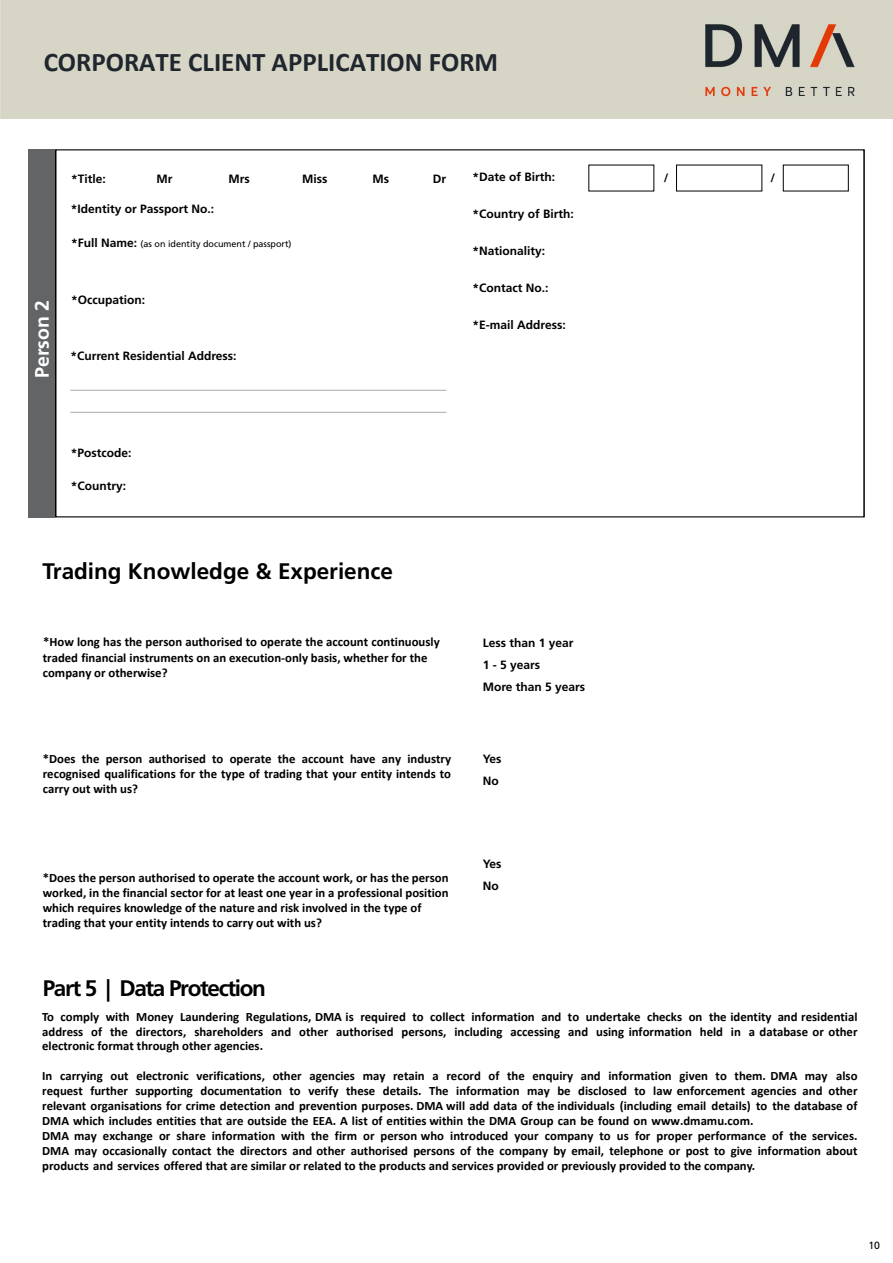
<style>
.page{position:relative;width:893px;height:1263px;background:#fff}
.page>*{position:absolute;margin:0;border:0;box-sizing:border-box;transform-origin:0 0}
.t1{font:700 27px "Calibri";color:#1f262e}
.t2{font:700 22.5px "Frutiger LT";color:#000}
.t3{font:700 22.5px "Frutiger LT Std";letter-spacing:-.06em;color:#000}
.t4{font:700 19.5px "Frutiger LT";color:#fff}
.t5{font:700 12.75px/15px "Calibri";color:#000}
.t6{font:700 12px/22px "Frutiger LT";color:#000}
.t7{font:700 12px "Frutiger LT Std";color:#000}
.t8{font:10.5px "Frutiger LT";color:#000}
.t9{font:9px "Frutiger LT";color:#000}
.s1{font-weight:700;font-size:12px}
.s2{font-family:"Frutiger LT"}
</style>
<div class="page">
<hr style="left:70px;top:390px;width:377px;height:1px;background:#a7a9ac">
<hr style="left:70px;top:412px;width:377px;height:1px;background:#a7a9ac">
<div style="left:28px;top:149px;width:27px;height:368px;background:#636466"></div>
<div style="left:0;top:0;width:892px;height:119px;background:#d7d5c6"></div>
<h1 class="t1" style="left:44px;top:43px;width:456px">CORPORATE CLIENT APPLICATION FORM</h1>
<h3 class="t4" style="left:30px;top:378px;width:80px;rotate:-90deg">Person 2</h3>
<p class="t6" style="left:71px;top:168px;width:36px">*Title:</p>
<p class="t6" style="left:157px;top:168px;width:17px">Mr</p>
<p class="t6" style="left:229px;top:168px;width:23px">Mrs</p>
<p class="t6" style="left:302px;top:168px;width:27px">Miss</p>
<p class="t6" style="left:373px;top:168px;width:18px">Ms</p>
<p class="t6" style="left:433px;top:168px;width:15px">Dr</p>
<p class="t6" style="left:71px;top:198px;width:145px">*Identity or Passport No.:</p>
<p class="t9" style="left:71px;top:239px;width:222px"><span class="s1">*Full Name:</span> (as on identity document / passport)</p>
<p class="t6" style="left:71px;top:288px;width:76px">*Occupation:</p>
<p class="t6" style="left:70px;top:345px;width:168px">*Current Residential Address:</p>
<p class="t6" style="left:472px;top:166px;width:84px">*Date of Birth:</p>
<p class="t6" style="left:664px;top:166px;width:6px">/</p>
<p class="t6" style="left:770px;top:166px;width:6px">/</p>
<p class="t6" style="left:472px;top:203px;width:103px">*Country of Birth:</p>
<p class="t6" style="left:472px;top:240px;width:74px">*Nationality:</p>
<p class="t7" style="left:472px;top:281px;width:78px"><span class="s2">*</span>Contact No.:</p>
<p class="t6" style="left:472px;top:314px;width:95px">*E-mail Address:</p>
<p class="t6" style="left:71px;top:442px;width:62px">*Postcode:</p>
<p class="t6" style="left:71px;top:475px;width:57px">*Country:</p>
<h2 class="t2" style="left:43px;top:558px;width:352px">Trading Knowledge &amp; Experience</h2>
<p class="t5" style="left:43px;top:634px;width:398px">*How long has the person authorised to operate the account continuously traded financial instruments on an execution-only basis, whether for the company or otherwise?</p>
<p class="t5" style="left:43px;top:751px;width:410px;text-align:justify">*Does the person authorised to operate the account have any industry recognised qualifications for the type of trading that your entity intends to carry out with us?</p>
<p class="t5" style="left:43px;top:870px;width:407px">*Does the person authorised to operate the account work, or has the person worked, in the financial sector for at least one year in a professional position which requires knowledge of the nature and risk involved in the type of trading that your entity intends to carry out with us?</p>
<h2 class="t3" style="left:43px;top:975px;width:225px">Part 5 | Data Protection</h2>
<p class="t6" style="left:483px;top:632px;width:104px">Less than 1 year<br>1 - 5 years<br>More than 5 years</p>
<p class="t6" style="left:483px;top:748px;width:20px">Yes<br>No</p>
<p class="t6" style="left:483px;top:853px;width:20px">Yes<br>No</p>
<p class="t5" style="left:42px;top:1009px;width:817px;line-height:14.5px;text-align:justify">To comply with Money Laundering Regulations, DMA is required to collect information and to undertake checks on the identity and residential address of the directors, shareholders and other authorised persons, including accessing and using information held in a database or other electronic format through other agencies.</p>
<p class="t5" style="left:42px;top:1068px;width:817px">In carrying out electronic verifications, other agencies may retain a record of the enquiry and information given to them. DMA may also request further supporting documentation to verify these details. The information may be disclosed to law enforcement agencies and other relevant organisations for crime detection and prevention purposes. DMA will add data of the individuals (including email details) to the database of DMA which includes entities that are outside the EEA. A list of entities within the DMA Group can be found on www.dmamu.com.<br>DMA may exchange or share information with the firm or person who introduced your company to us for proper performance of the services.<br>DMA may occasionally contact the directors and other authorised persons of the company by email, telephone or post to give information about products and services offered that are similar or related to the products and services provided or previously provided to the company.</p>
<p class="t8" style="left:868px;top:1239px;width:13px">10</p>
</div>
